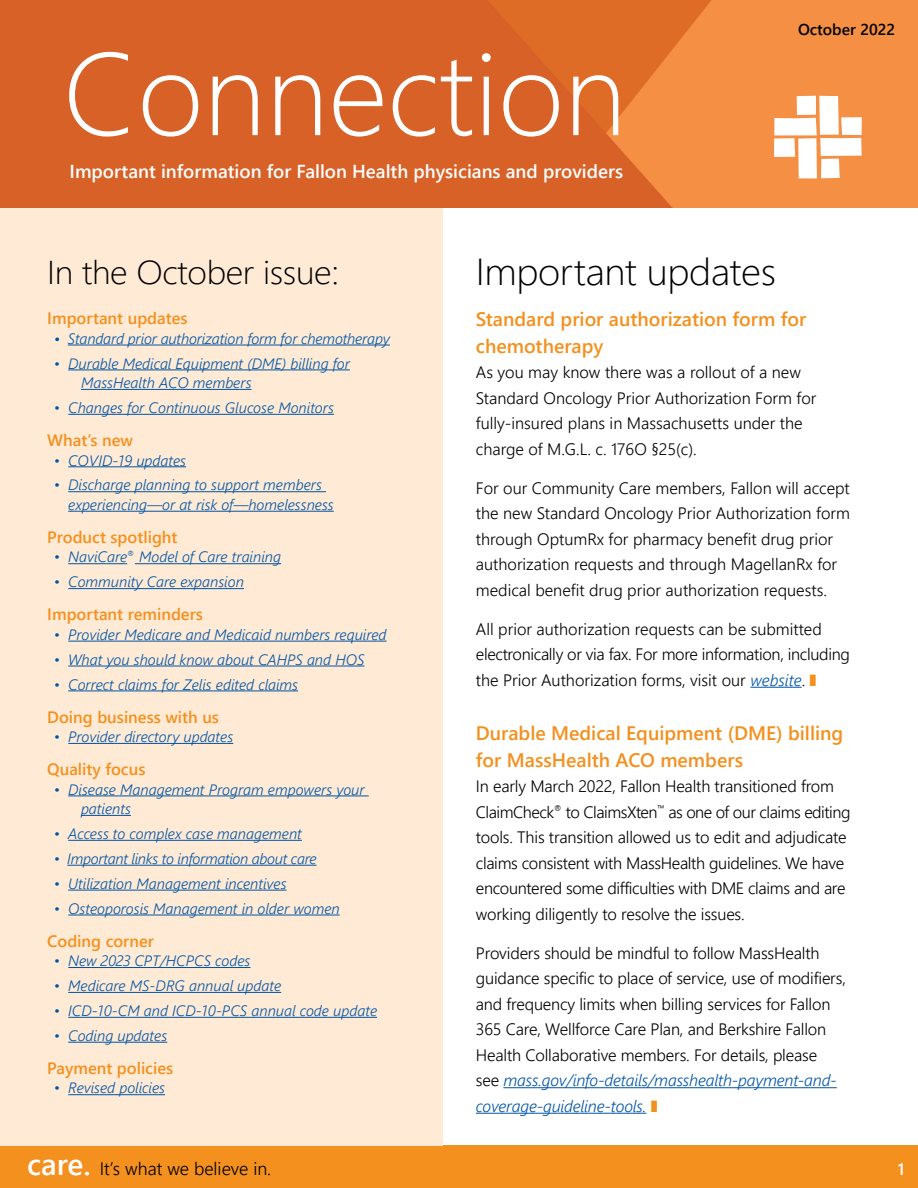
<style>
.page{position:relative;width:918px;height:1188px;background:#fff}
.page>*{position:absolute;margin:0;border:0;box-sizing:border-box;transform-origin:0 0}
.t1{font:117px "Webly Sleek UI Light";color:#fff}
._1_HEADER_Webly_ligh{font:37.5px "Webly Sleek UI Light";letter-spacing:-.01em;color:#000;scale:1.05 1}
._1_HEADER_Webly_ligh-2{font:33px "Webly Sleek UI Light";letter-spacing:-.01em;color:#000;scale:1.05 1}
._2b_ORANGE_HEADER_re{font:19.5px/27px "Webly Sleek UI Semibold";color:#f4901d}
._2a_ORANGE_HEADER_af{font:19.5px/27px "Webly Sleek UI Semibold";color:#f4901d}
.t2{font:18.75px "Webly Sleek UI Semibold";color:#fff}
.t3{font:18px "Webly Sleek UI Semilight";color:#000}
._4b_BODY-rest{font:16.5px/25.5px "Webly Sleek UI Semilight";color:#000}
._4a_BODY_first{font:16.5px/25.5px "Webly Sleek UI Semilight";letter-spacing:-.01em;color:#000}
.BOX__header{font:16.5px "Webly Sleek UI Semibold";color:#f4901d}
.t4{font:16.5px "Webly Sleek UI Semibold";color:#fff}
.t5{font:15.75px "Webly Sleek UI Semibold";color:#000}
.BOX__bullet{font:italic 15px/19.5px "Webly Sleek UI Semilight";color:#0054a6}
.BOX__bullet-2{font:italic 15px "Webly Sleek UI Semilight";letter-spacing:-.02em;color:#0054a6}
.s1{font-style:normal}
.s2{font-style:italic;color:#0054a6}
.s3{color:#f4901d}
.s4{font-family:"Webly Sleek UI Semibold";font-size:30px;color:#fff}
</style>
<div class="page">
<div style="left:0;top:1146px;width:918px;height:42px;background:#f4901d"></div>
<div style="left:0;top:207px;width:442px;height:939px;background:#feead5"></div>
<hr style="left:68px;top:345px;width:322px;height:1px;background:#0054a6">
<hr style="left:68px;top:369px;width:282px;height:1px;background:#0054a6">
<hr style="left:81px;top:389px;width:171px;height:1px;background:#0054a6">
<hr style="left:68px;top:414px;width:266px;height:1px;background:#0054a6">
<hr style="left:68px;top:466px;width:118px;height:1px;background:#0054a6">
<hr style="left:68px;top:491px;width:258px;height:1px;background:#0054a6">
<hr style="left:68px;top:511px;width:266px;height:1px;background:#0054a6">
<hr style="left:68px;top:563px;width:59px;height:1px;background:#0054a6">
<hr style="left:135px;top:563px;width:146px;height:1px;background:#0054a6">
<hr style="left:68px;top:588px;width:176px;height:1px;background:#0054a6">
<hr style="left:68px;top:641px;width:319px;height:1px;background:#0054a6">
<hr style="left:68px;top:666px;width:296px;height:1px;background:#0054a6">
<hr style="left:68px;top:690px;width:230px;height:1px;background:#0054a6">
<hr style="left:68px;top:743px;width:165px;height:1px;background:#0054a6">
<hr style="left:68px;top:795px;width:301px;height:1px;background:#0054a6">
<hr style="left:81px;top:815px;width:50px;height:1px;background:#0054a6">
<hr style="left:68px;top:840px;width:234px;height:1px;background:#0054a6">
<hr style="left:67px;top:865px;width:250px;height:1px;background:#0054a6">
<hr style="left:68px;top:890px;width:219px;height:1px;background:#0054a6">
<hr style="left:68px;top:915px;width:272px;height:1px;background:#0054a6">
<hr style="left:68px;top:967px;width:182px;height:1px;background:#0054a6">
<hr style="left:68px;top:992px;width:213px;height:1px;background:#0054a6">
<hr style="left:68px;top:1017px;width:309px;height:1px;background:#0054a6">
<hr style="left:68px;top:1042px;width:99px;height:1px;background:#0054a6">
<hr style="left:68px;top:1094px;width:97px;height:1px;background:#0054a6">
<hr style="left:750px;top:687px;width:52px;height:1px;background:#0054a6">
<hr style="left:503px;top:1087px;width:334px;height:1px;background:#0054a6">
<hr style="left:476px;top:1113px;width:170px;height:1px;background:#0054a6">
<img style="left:0;top:0;width:918px;height:207px">
<svg style="left:774px;top:96px;width:88px;height:82px"></svg>
<p class="t1" style="left:63px;top:6px;width:565px">Connection</p>
<p class="t2" style="left:70px;top:157px;width:555px">Important information for Fallon Health physicians and providers</p>
<p class="t5" style="left:798px;top:18px;width:99px">October 2022</p>
<p class="_1_HEADER_Webly_ligh-2" style="left:47px;top:248px;width:279px">In the October issue:</p>
<p class="BOX__header" style="left:47px;top:306px;width:142px">Important updates</p>
<p class="BOX__bullet" style="left:54px;top:328px;width:337px">• Standard prior authorization form for chemotherapy</p>
<p class="BOX__bullet" style="left:81px;top:353px;width:270px;text-indent:-27px"><span class="s1">•</span> Durable Medical Equipment (DME) billing for<br>MassHealth ACO members</p>
<p class="BOX__bullet" style="left:54px;top:397px;width:281px"><span class="s1">•</span> Changes for Continuous Glucose Monitors</p>
<p class="BOX__header" style="left:47px;top:428px;width:87px">What’s new</p>
<p class="BOX__bullet" style="left:54px;top:450px;width:134px"><span class="s1">•</span> COVID-19 updates</p>
<p class="BOX__bullet" style="left:68px;top:475px;width:267px;text-indent:-14px"><span class="s1">•</span> Discharge planning to support members experiencing—or at risk of—homelessness</p>
<p class="BOX__header" style="left:47px;top:525px;width:132px">Product spotlight</p>
<p class="BOX__bullet" style="left:54px;top:547px;width:229px"><span class="s1">•</span> NaviCare<sup>®</sup> Model of Care training</p>
<p class="BOX__bullet" style="left:54px;top:572px;width:191px"><span class="s1">•</span> Community Care expansion</p>
<p class="BOX__header" style="left:47px;top:602px;width:157px">Important reminders</p>
<p class="BOX__bullet" style="left:54px;top:624px;width:334px"><span class="s1">•</span> Provider Medicare and Medicaid numbers required</p>
<p class="BOX__bullet" style="left:54px;top:649px;width:312px"><span class="s1">•</span> What you should know about CAHPS and HOS</p>
<p class="BOX__bullet" style="left:54px;top:674px;width:246px"><span class="s1">•</span> Correct claims for Zelis edited claims</p>
<p class="BOX__header" style="left:47px;top:704px;width:173px">Doing business with us</p>
<p class="BOX__bullet" style="left:54px;top:726px;width:181px"><span class="s1">•</span> Provider directory updates</p>
<p class="BOX__header" style="left:47px;top:757px;width:100px">Quality focus</p>
<p class="BOX__bullet" style="left:81px;top:779px;width:285px;text-indent:-27px"><span class="s1">•</span> Disease Management Program empowers your patients</p>
<p class="BOX__bullet" style="left:54px;top:823px;width:249px"><span class="s1">•</span> Access to complex case management</p>
<p class="BOX__bullet-2" style="left:54px;top:848px;width:264px"><span class="s1">•</span> Important links to information about care</p>
<p class="BOX__bullet" style="left:54px;top:873px;width:234px"><span class="s1">•</span> Utilization Management incentives</p>
<p class="BOX__bullet" style="left:54px;top:898px;width:287px"><span class="s1">•</span> Osteoporosis Management in older women</p>
<p class="BOX__header" style="left:47px;top:928px;width:108px">Coding corner</p>
<p class="BOX__bullet" style="left:54px;top:950px;width:198px"><span class="s1">•</span> New 2023 CPT/HCPCS codes</p>
<p class="BOX__bullet" style="left:54px;top:975px;width:229px"><span class="s1">•</span> Medicare MS-DRG annual update</p>
<p class="BOX__bullet" style="left:54px;top:1000px;width:325px"><span class="s1">•</span> ICD-10-CM and ICD-10-PCS annual code update</p>
<p class="BOX__bullet" style="left:54px;top:1025px;width:115px"><span class="s1">•</span> Coding updates</p>
<p class="BOX__header" style="left:47px;top:1056px;width:128px">Payment policies</p>
<p class="BOX__bullet" style="left:54px;top:1078px;width:113px"><span class="s1">•</span> Revised policies</p>
<p class="_1_HEADER_Webly_ligh" style="left:476px;top:244px;width:287px">Important updates</p>
<p class="_2a_ORANGE_HEADER_af" style="left:476px;top:305px;width:332px">Standard prior authorization form for chemotherapy</p>
<p class="_4a_BODY_first" style="left:476px;top:359px;width:342px">As you may know there was a rollout of a new Standard Oncology Prior Authorization Form for fully-insured plans in Massachusetts under the charge of M.G.L. c. 176O §25(c).</p>
<p class="_4b_BODY-rest" style="left:476px;top:475px;width:376px">For our Community Care members, Fallon will accept the new Standard Oncology Prior Authorization form through OptumRx for pharmacy benefit drug prior authorization requests and through MagellanRx for medical benefit drug prior authorization requests.</p>
<p class="_4b_BODY-rest" style="left:476px;top:616px;width:376px">All prior authorization requests can be submitted electronically or via fax. For more information, including the Prior Authorization forms, visit our <span class="s2">website</span>. <span class="s3">❚</span></p>
<p class="_2b_ORANGE_HEADER_re" style="left:476px;top:719px;width:369px">Durable Medical Equipment (DME) billing for MassHealth ACO members</p>
<p class="_4a_BODY_first" style="left:476px;top:773px;width:376px">In early March 2022, Fallon Health transitioned from ClaimCheck<sup>®</sup> to ClaimsXten<sup>™</sup> as one of our claims editing tools. This transition allowed us to edit and adjudicate claims consistent with MassHealth guidelines. We have encountered some difficulties with DME claims and are working diligently to resolve the issues.</p>
<p class="_4b_BODY-rest" style="left:476px;top:940px;width:372px">Providers should be mindful to follow MassHealth guidance specific to place of service, use of modifiers, and frequency limits when billing services for Fallon 365 Care, Wellforce Care Plan, and Berkshire Fallon Health Collaborative members. For details, please<br>see <span class="s2">mass.gov/info-details/masshealth-payment-and&shy;coverage-guideline-tools.</span> <span class="s3">❚</span></p>
<p class="t3" style="left:27px;top:1156px;width:246px"><span class="s4">care.</span> It’s what we believe in.</p>
<p class="t4" style="left:898px;top:1156px;width:8px">1</p>
</div>
